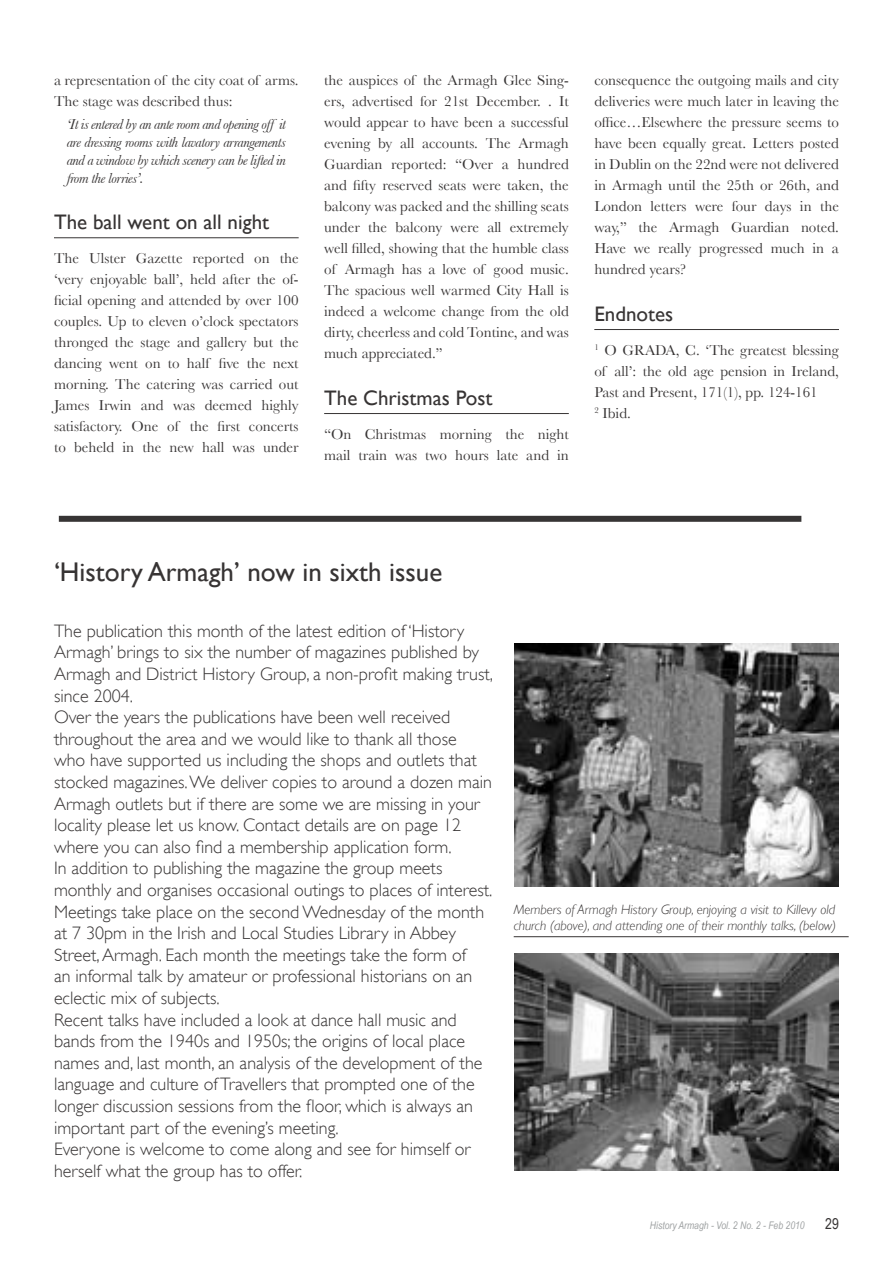
<style>
.page{position:relative;width:893px;height:1263px;background:#fff}
.page>*{position:absolute;margin:0;border:0;box-sizing:border-box;transform-origin:0 0}
.inside_sub_no_underline{font:27px "Gill Sans";color:#373434}
.Inside_SubTitle{font:21px "Gill Sans";color:#373434}
.casual_body_sans12{font:300 18px/21.6px "Gill Sans";color:#373434}
.Body{font:15px/21px "Baskerville";color:#373434;text-align:justify}
.Quote_Long{font:italic 15px/18px "Baskerville";letter-spacing:-.025em;color:#373434;text-align:justify}
.t1{font:15px "Arial Narrow";color:#373434}
.t2{font:italic 300 13.5px/16.2px "Gill Sans";color:#373434}
.t3{font:italic 10.5px "Arial Narrow";color:#9fa2a3}
</style>
<div class="page">
<hr style="left:54px;top:237px;width:245px;height:1px;background:#373434">
<hr style="left:324px;top:413px;width:245px;height:1px;background:#373434">
<hr style="left:594px;top:329px;width:245px;height:1px;background:#373434">
<div style="left:59px;top:516px;width:742px;height:6px;background:#373434"></div>
<img style="left:515px;top:953px;width:324px;height:217px">
<img style="left:515px;top:643px;width:324px;height:243px">
<hr style="left:514px;top:936px;width:335px;height:1px;background:#373434">
<p class="Body" style="left:54px;top:70px;width:246px">a representation of the city coat of arms.<br>The stage was described thus:</p>
<p class="Quote_Long" style="left:67px;top:115px;width:221px">‘It is entered by an ante room and opening off it are dressing rooms with lavatory arrangements and a window by which scenery can be lifted in from the lorries’.</p>
<p class="Inside_SubTitle" style="left:54px;top:210px;width:217px">The ball went on all night</p>
<p class="Body" style="left:54px;top:247px;width:246px">The Ulster Gazette reported on the ‘very enjoyable ball’, held after the of&shy;ficial opening and attended by over 100 couples. Up to eleven o’clock spectators thronged the stage and gallery but the dancing went on to half five the next morning. The catering was carried out James Irwin and was deemed highly satisfactory. One of the first concerts to beheld in the new hall was under</p>
<p class="Body" style="left:324px;top:70px;width:246px">the auspices of the Armagh Glee Sing&shy;ers, advertised for 21st December. . It would appear to have been a successful evening by all accounts. The Armagh Guardian reported: “Over a hundred and fifty reserved seats were taken, the balcony was packed and the shilling seats under the balcony were all extremely well filled, showing that the humble class of Armagh has a love of good music.<br>The spacious well warmed City Hall is indeed a welcome change from the old dirty, cheerless and cold Tontine, and was much appreciated.”</p>
<p class="Inside_SubTitle" style="left:324px;top:386px;width:170px">The Christmas Post</p>
<p class="Body" style="left:324px;top:423px;width:246px">“On Christmas morning the night mail train was two hours late and in</p>
<p class="Body" style="left:594px;top:70px;width:246px">consequence the outgoing mails and city deliveries were much later in leaving the office…Elsewhere the pressure seems to have been equally great. Letters posted in Dublin on the 22nd were not delivered in Armagh until the 25th or 26th, and London letters were four days in the way,” the Armagh Guardian noted.<br>Have we really progressed much in a hundred years?</p>
<p class="Inside_SubTitle" style="left:594px;top:302px;width:80px">Endnotes</p>
<p class="Body" style="left:594px;top:339px;width:246px"><sup>1</sup> O GRADA, C. ‘The greatest blessing of all’: the old age pension in Ireland, Past and Present, 171(1), pp. 124-161</p>
<p class="Body" style="left:594px;top:402px;width:38px"><sup>2</sup> Ibid.</p>
<p class="inside_sub_no_underline" style="left:54px;top:556px;width:390px">‘History Armagh’ now in sixth issue</p>
<p class="casual_body_sans12" style="left:54px;top:620px;width:441px">The publication this month of the latest edition of ‘History Armagh’ brings to six the number of magazines published by Armagh and District History Group, a non-profit making trust, since 2004.</p>
<p class="casual_body_sans12" style="left:54px;top:706px;width:440px">Over the years the publications have been well received throughout the area and we would like to thank all those who have supported us including the shops and outlets that stocked magazines. We deliver copies to around a dozen main Armagh outlets but if there are some we are missing in your locality please let us know. Contact details are on page 12 where you can also find a membership application form.</p>
<p class="casual_body_sans12" style="left:54px;top:857px;width:440px">In addition to publishing the magazine the group meets monthly and organises occasional outings to places of interest.</p>
<p class="casual_body_sans12" style="left:54px;top:901px;width:432px">Meetings take place on the second Wednesday of the month at 7 30pm in the Irish and Local Studies Library in Abbey Street, Armagh. Each month the meetings take the form of an informal talk by amateur or professional historians on an eclectic mix of subjects.</p>
<p class="casual_body_sans12" style="left:54px;top:1009px;width:430px">Recent talks have included a look at dance hall music and bands from the 1940s and 1950s; the origins of local place names and, last month, an analysis of the development of the language and culture of Travellers that prompted one of the longer discussion sessions from the floor, which is always an important part of the evening’s meeting.</p>
<p class="casual_body_sans12" style="left:54px;top:1138px;width:418px">Everyone is welcome to come along and see for himself or herself what the group has to offer.</p>
<p class="t2" style="left:514px;top:901px;width:324px">Members of Armagh History Group, enjoying a visit to Killevy old church (above), and attending one of their monthly talks, (below)</p>
<p class="t3" style="left:650px;top:1219px;width:156px">History Armagh - Vol. 2 No. 2 - Feb 2010</p>
<p class="t1" style="left:825px;top:1215px;width:15px">29</p>
</div>
